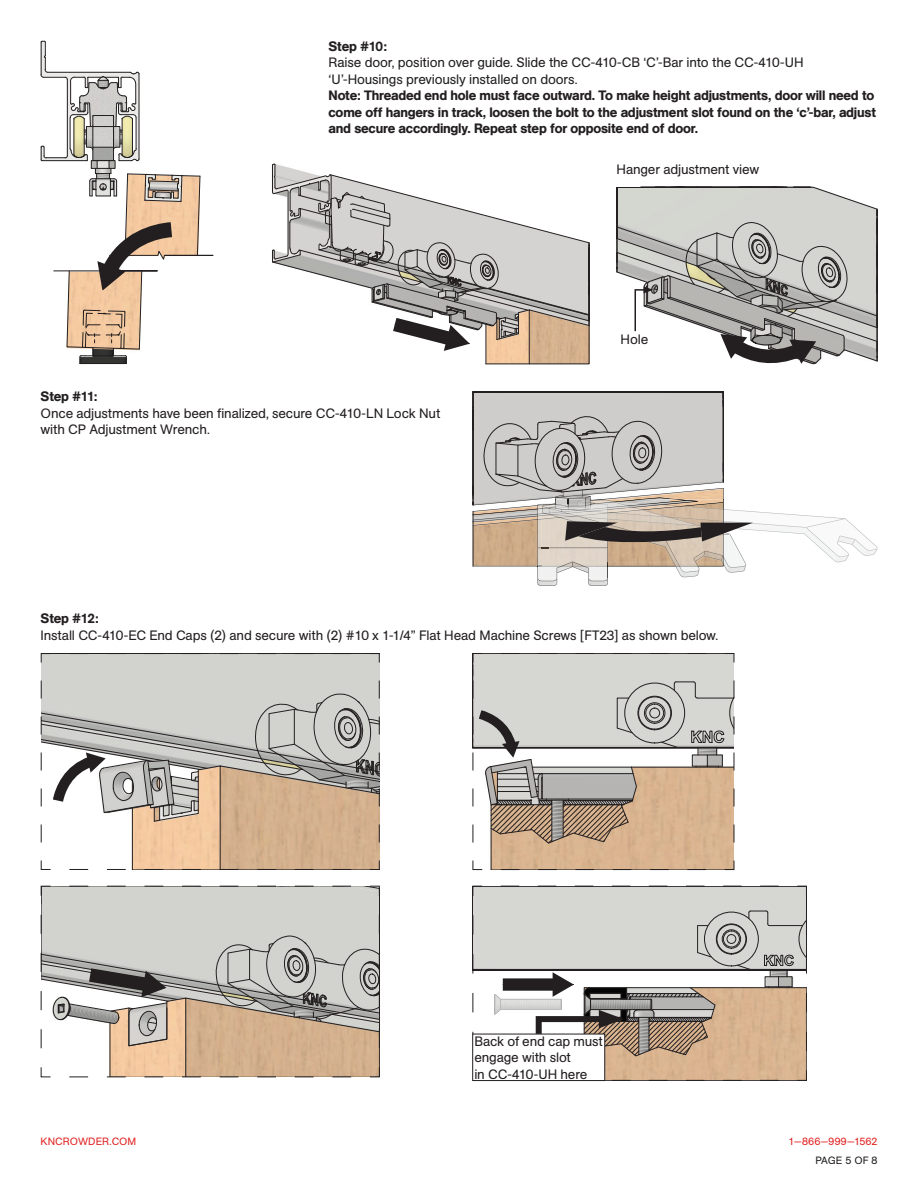
<style>
.page{position:relative;width:918px;height:1188px;background:#fff}
.page>*{position:absolute;margin:0;border:0;box-sizing:border-box;transform-origin:0 0}
.t1{font:13.5px/16.5px "AG Book Std";letter-spacing:-.015em;color:#231f20}
.t2{font:500 13.5px/16.5px "AG Book Std";letter-spacing:-.015em;color:#231f20}
.t3{font:10.5px "AG Book Std";letter-spacing:.015em;color:#e12525}
.t4{font:10.5px "AG Book Std";letter-spacing:-.005em;color:#231f20}
</style>
<div class="page">
<hr style="left:473px;top:392px;width:250px;height:1px;background:#231f20">
<svg style="left:473px;top:393px;width:3px;height:89px"></svg>
<svg style="left:473px;top:488px;width:251px;height:78px"></svg>
<svg style="left:473px;top:502px;width:251px;height:24px"></svg>
<svg style="left:473px;top:504px;width:83px;height:8px"></svg>
<svg style="left:40px;top:653px;width:340px;height:217px;background:#cbc1b5"></svg>
<svg style="left:472px;top:653px;width:263px;height:217px;background:#c7bbaf"></svg>
<svg style="left:40px;top:885px;width:340px;height:193px;background:#c9c0b5"></svg>
<svg style="left:472px;top:885px;width:335px;height:196px"></svg>
<svg style="left:272px;top:164px;width:318px;height:200px"></svg>
<svg style="left:616px;top:187px;width:262px;height:177px"></svg>
<svg style="left:482px;top:391px;width:396px;height:195px"></svg>
<svg style="left:40px;top:41px;width:173px;height:323px"></svg>
<p class="t2" style="left:329px;top:39px;width:60px">Step #10:</p>
<p class="t1" style="left:329px;top:55px;width:477px">Raise door, position over guide. Slide the CC-410-CB ‘C’-Bar into the CC-410-UH ‘U’-Housings previously installed on doors.</p>
<p class="t2" style="left:329px;top:88px;width:549px">Note: Threaded end hole must face outward. To make height adjustments, door will need to come off hangers in track, loosen the bolt to the adjustment slot found on the ‘c’-bar, adjust and secure accordingly. Repeat step for opposite end of door.</p>
<p class="t1" style="left:617px;top:162px;width:144px">Hanger adjustment view</p>
<p class="t2" style="left:41px;top:389px;width:59px">Step #11:</p>
<p class="t1" style="left:41px;top:406px;width:402px">Once adjustments have been finalized, secure CC-410-LN Lock Nut with CP Adjustment Wrench.</p>
<p class="t1" style="left:621px;top:332px;width:29px">Hole</p>
<p class="t2" style="left:41px;top:611px;width:60px">Step #12:</p>
<p class="t1" style="left:41px;top:628px;width:679px">Install CC-410-EC End Caps (2) and secure with (2) #10 x 1-1/4” Flat Head Machine Screws [FT23] as shown below.</p>
<p class="t1" style="left:474px;top:1034px;width:130px">Back of end cap must engage with slot<br>in CC-410-UH here</p>
<p class="t3" style="left:41px;top:1138px;width:97px">KNCROWDER.COM</p>
<p class="t3" style="left:789px;top:1138px;width:90px">1—866—999—1562</p>
<p class="t4" style="left:816px;top:1157px;width:63px">PAGE 5 OF 8</p>
</div>
